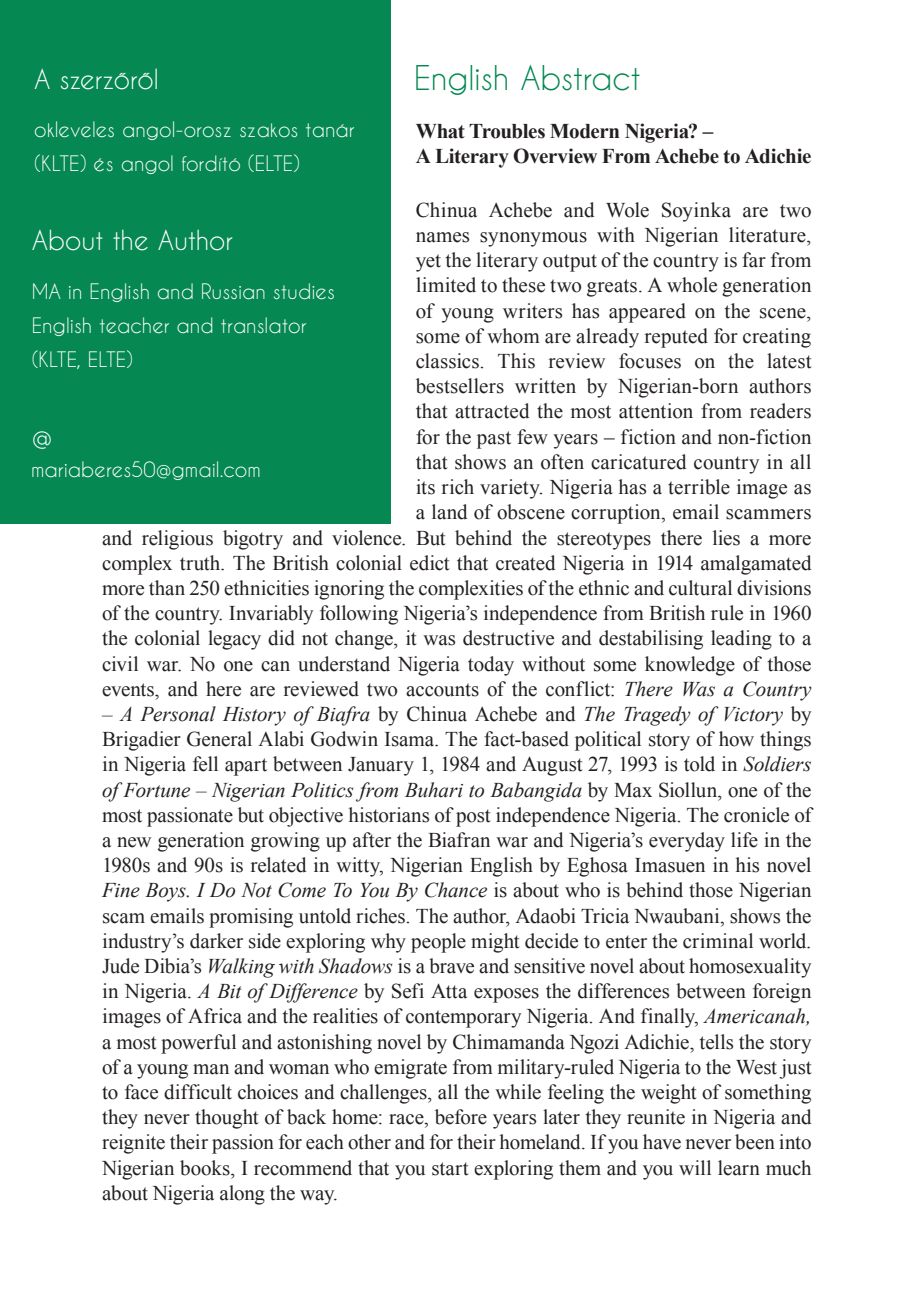
<style>
.page{position:relative;width:908px;height:1304px;background:#fff}
.page>*{position:absolute;margin:0;border:0;box-sizing:border-box;transform-origin:0 0}
.alcim_1{font:32px "Caviar Dreams";letter-spacing:-.01em;color:#058851}
.alcim_1-2{font:26px "Caviar Dreams";letter-spacing:-.01em;color:#fff}
._3_elso_bekezdes{font:21px/25.2px "Times New Roman";color:#231f20;text-align:justify}
._3_elso_bekezdes-2{font:700 21px/25.2px "Times New Roman";letter-spacing:-.02em;color:#231f20}
.t1{font:20px/34px "Caviar Dreams";color:#fff}
.s1{font-style:italic}
</style>
<div class="page">
<div style="left:0;top:0;width:390px;height:523px;background:#058851"></div>
<p class="alcim_1-2" style="left:34px;top:65px;width:126px">A szerzőről</p>
<p class="alcim_1" style="left:414px;top:61px;width:228px">English Abstract</p>
<p class="t1" style="left:34px;top:113px;width:322px">okleveles angol-orosz szakos tanár (KLTE) és angol fordító (ELTE)</p>
<p class="alcim_1-2" style="left:32px;top:226px;width:203px">About the Author</p>
<p class="t1" style="left:32px;top:274px;width:304px">MA in English and Russian studies</p>
<p class="t1" style="left:32px;top:308px;width:276px">English teacher and translator (KLTE, ELTE)</p>
<p class="alcim_1-2" style="left:32px;top:423px;width:22px">@</p>
<p class="t1" style="left:31px;top:453px;width:231px">mariaberes50@gmail.com</p>
<p class="_3_elso_bekezdes-2" style="left:415px;top:117px;width:397px">What Troubles Modern Nigeria? –<br>A Literary Overview From Achebe to Adichie</p>
<p class="_3_elso_bekezdes" style="left:415px;top:197px;width:397px">Chinua Achebe and Wole Soyinka are two names synonymous with Nigerian literature, yet the literary output of the country is far from limited to these two greats. A whole generation of young writers has appeared on the scene, some of whom are already reputed for creating classics. This review focuses on the latest bestsellers written by Nigerian-born authors that attracted the most attention from readers for the past few years – fiction and non-fiction that shows an often caricatured country in all its rich variety. Nigeria has a terrible image as a land of obscene corruption, email scammers</p>
<p class="_3_elso_bekezdes" style="left:102px;top:525px;width:710px">and religious bigotry and violence. But behind the stereotypes there lies a more complex truth. The British colonial edict that created Nigeria in 1914 amalgamated more than 250 ethnicities ignoring the complexities of the ethnic and cultural divisions of the country. Invariably following Nigeria’s independence from British rule in 1960 the colonial legacy did not change, it was destructive and destabilising leading to a civil war. No one can understand Nigeria today without some knowledge of those events, and here are reviewed two accounts of the conflict: <span class="s1">There Was a Country</span></p>
<p class="_3_elso_bekezdes" style="left:102px;top:701px;width:710px"><span class="s1">– A Personal History of Biafra</span> by Chinua Achebe and <span class="s1">The Tragedy of Victory</span> by Brigadier General Alabi Godwin Isama. The fact-based political story of how things in Nigeria fell apart between January 1, 1984 and August 27, 1993 is told in <span class="s1">Soldiers of Fortune – Nigerian Politics from Buhari to Babangida</span> by Max Siollun, one of the most passionate but objective historians of post independence Nigeria. The cronicle of a new generation growing up after the Biafran war and Nigeria’s everyday life in the 1980s and 90s is related in witty, Nigerian English by Eghosa Imasuen in his novel <span class="s1">Fine Boys. I Do Not Come To You By Chance</span> is about who is behind those Nigerian scam emails promising untold riches. The author, Adaobi Tricia Nwaubani, shows the industry’s darker side exploring why people might decide to enter the criminal world.<br>Jude Dibia’s <span class="s1">Walking with Shadows</span> is a brave and sensitive novel about homosexuality in Nigeria. <span class="s1">A Bit of Difference</span> by Sefi Atta exposes the differences between foreign images of Africa and the realities of contemporary Nigeria. And finally, <span class="s1">Americanah, </span>a most powerful and astonishing novel by Chimamanda Ngozi Adichie, tells the story of a young man and woman who emigrate from military-ruled Nigeria to the West just to face difficult choices and challenges, all the while feeling the weight of something they never thought of back home: race, before years later they reunite in Nigeria and reignite their passion for each other and for their homeland. If you have never been into Nigerian books, I recommend that you start exploring them and you will learn much about Nigeria along the way.</p>
</div>
